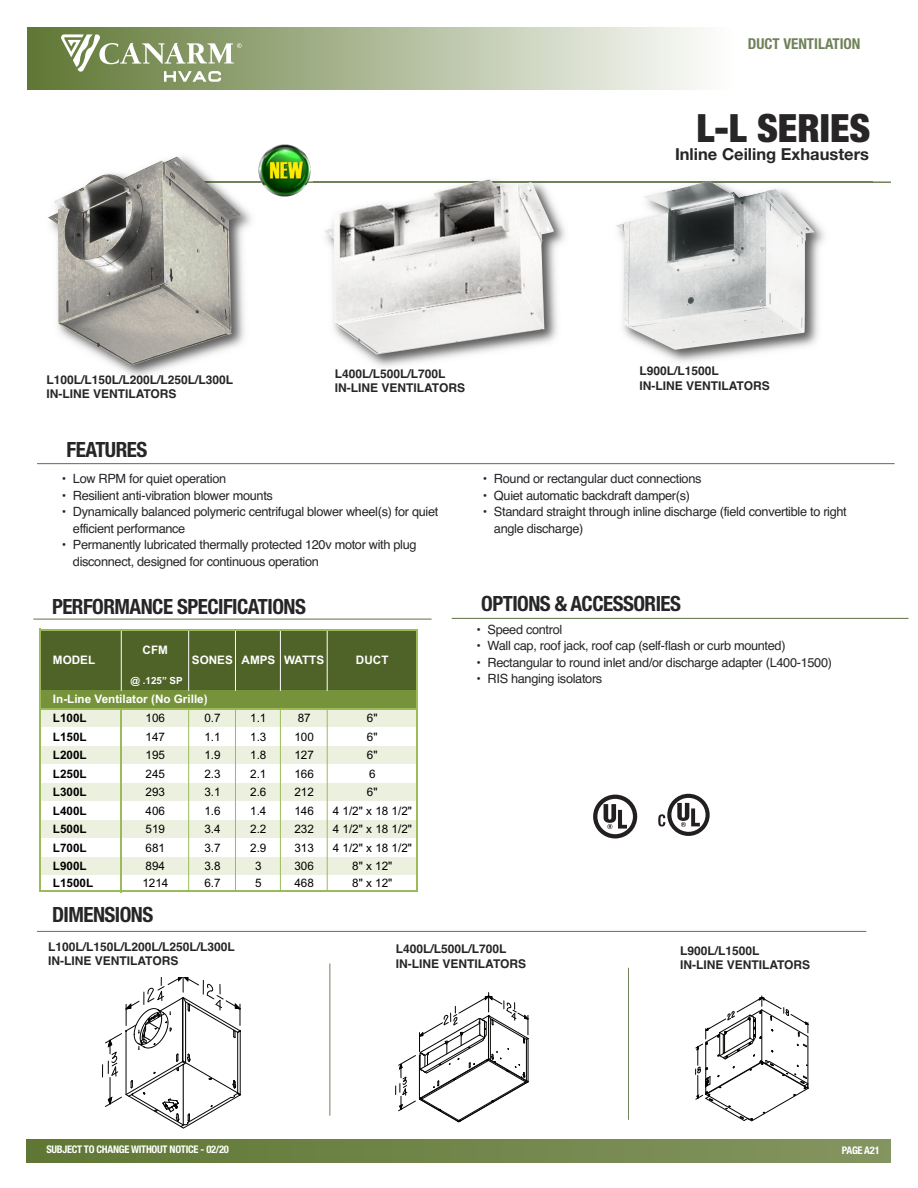
<style>
.page{position:relative;width:918px;height:1188px;background:#fff}
.page>*{position:absolute;margin:0;border:0;box-sizing:border-box;transform-origin:0 0}
.t1{font:900 condensed 39px "Helvetica Neue";color:#272526}
.t2{font:700 condensed 21px "Helvetica Neue";letter-spacing:-.025em;color:#272526}
.t3{font:700 16.5px "Helvetica Neue";color:#272526}
.t4{font:700 condensed 15px "Helvetica Neue";color:#70825a}
.t5{font:12.75px/16.5px "Helvetica";letter-spacing:-.025em;color:#272526}
.t6{font:700 12px/14.4px "Helvetica";color:#272526}
.t7{font:11.7px "Arial MT+T42";color:#000}
.t8{font:11.7px "Arial Bold MT+T42";color:#fff}
.t9{font:11.7px "Arial Bold MT+T42";color:#000}
.t10{font:700 condensed 10.5px "Helvetica Neue";letter-spacing:-.025em;color:#fff}
.t11{font:9.9px "Arial Bold MT+T42";color:#fff}
</style>
<div class="page">
<div style="left:27px;top:1139px;width:864px;height:23px;background:linear-gradient(to right,#5f7734,#849561)"></div>
<div style="left:27px;top:27px;width:705px;height:62px;background:linear-gradient(to right,#5f7733,#fefefd)"></div>
<svg style="left:61px;top:34px;width:181px;height:48px;background:#96a67a"></svg>
<hr style="left:140px;top:181px;width:751px;height:2px;background:#70825a">
<hr style="left:37px;top:463px;width:858px;height:1px;background:#70825a">
<hr style="left:452px;top:618px;width:456px;height:1px;background:#70825a">
<div style="left:40px;top:630px;width:377px;height:61px;background:#4f6228"></div>
<div style="left:40px;top:691px;width:377px;height:18px;background:#76933c"></div>
<div style="left:40px;top:709px;width:377px;height:19px;background:#ebf1de"></div>
<div style="left:40px;top:746px;width:377px;height:19px;background:#ebf1de"></div>
<div style="left:40px;top:783px;width:377px;height:19px;background:#ebf1de"></div>
<div style="left:40px;top:820px;width:377px;height:19px;background:#ebf1de"></div>
<div style="left:40px;top:838px;width:377px;height:19px;background:#fff"></div>
<div style="left:40px;top:857px;width:377px;height:19px;background:#ebf1de"></div>
<div style="left:40px;top:875px;width:377px;height:16px;background:#fff"></div>
<hr style="left:121px;top:631px;width:1px;height:60px;background:#fff">
<hr style="left:188px;top:631px;width:1px;height:60px;background:#fff">
<hr style="left:235px;top:631px;width:1px;height:60px;background:#fff">
<hr style="left:280px;top:631px;width:1px;height:60px;background:#fff">
<hr style="left:327px;top:631px;width:1px;height:60px;background:#fff">
<hr style="left:39px;top:629px;width:2px;height:263px;background:#9bbb59">
<hr style="left:120px;top:710px;width:2px;height:182px;background:#9bbb59">
<hr style="left:188px;top:710px;width:1px;height:180px;background:#9bbb59">
<hr style="left:235px;top:710px;width:1px;height:180px;background:#9bbb59">
<hr style="left:280px;top:710px;width:1px;height:180px;background:#9bbb59">
<hr style="left:327px;top:710px;width:1px;height:180px;background:#9bbb59">
<hr style="left:416px;top:631px;width:2px;height:261px;background:#9bbb59">
<hr style="left:41px;top:629px;width:377px;height:2px;background:#9bbb59">
<hr style="left:41px;top:708px;width:377px;height:2px;background:#9bbb59">
<hr style="left:41px;top:890px;width:377px;height:2px;background:#9bbb59">
<hr style="left:37px;top:931px;width:829px;height:1px;background:#70825a">
<hr style="left:33px;top:619px;width:399px;height:1px;background:#70825a">
<div style="left:593px;top:795px;width:44px;height:43px;border:4px solid #231f20;border-radius:50%"></div>
<svg style="left:604px;top:804px;width:23px;height:25px"></svg>
<div style="left:667px;top:794px;width:43px;height:42px;border:4px solid #231f20;border-radius:50%"></div>
<svg style="left:677px;top:803px;width:23px;height:24px"></svg>
<svg style="left:658px;top:814px;width:7px;height:13px"></svg>
<hr style="left:330px;top:964px;width:1px;height:152px;background:#70825a">
<hr style="left:628px;top:968px;width:1px;height:152px;background:#70825a">
<img style="left:115px;top:156px;width:136px;height:220px">
<img style="left:241px;top:181px;width:10px;height:2px">
<img style="left:48px;top:157px;width:193px;height:209px">
<img style="left:362px;top:179px;width:203px;height:188px">
<img style="left:325px;top:180px;width:229px;height:174px">
<img style="left:654px;top:220px;width:170px;height:142px">
<img style="left:616px;top:181px;width:198px;height:169px">
<svg style="left:102px;top:978px;width:139px;height:151px"></svg>
<svg style="left:395px;top:993px;width:134px;height:130px"></svg>
<svg style="left:695px;top:996px;width:114px;height:126px"></svg>
<img style="left:258px;top:144px;width:53px;height:53px;border-radius:50%">
<p class="t4" style="left:748px;top:35px;width:114px">DUCT VENTILATION</p>
<h1 class="t1" style="left:696px;top:105px;width:176px">L-L SERIES</h1>
<p class="t3" style="left:675px;top:149px;width:195px">Inline Ceiling Exhausters</p>
<p class="t6" style="left:46px;top:373px;width:188px">L100L/L150L/L200L/L250L/L300L<br>IN-LINE VENTILATORS</p>
<p class="t6" style="left:335px;top:367px;width:132px">L400L/L500L/L700L<br>IN-LINE VENTILATORS</p>
<p class="t6" style="left:639px;top:365px;width:132px">L900L/L1500L<br>IN-LINE VENTILATORS</p>
<h2 class="t2" style="left:67px;top:437px;width:82px">FEATURES</h2>
<p class="t5" style="left:62px;top:472px;width:166px">• Low RPM for quiet operation</p>
<p class="t5" style="left:62px;top:488px;width:213px">• Resilient anti-vibration blower mounts</p>
<p class="t5" style="left:73px;top:505px;width:367px;text-indent:-11px">• Dynamically balanced polymeric centrifugal blower wheel(s) for quiet efficient performance</p>
<p class="t5" style="left:73px;top:538px;width:345px;text-indent:-11px">• Permanently lubricated thermally protected 120v motor with plug disconnect, designed for continuous operation</p>
<h2 class="t2" style="left:52px;top:594px;width:255px">PERFORMANCE SPECIFICATIONS</h2>
<p class="t8" style="left:143px;top:645px;width:27px">CFM</p>
<p class="t11" style="left:131px;top:677px;width:54px">@ .125” SP</p>
<p class="t8" style="left:53px;top:656px;width:44px">MODEL</p>
<p class="t8" style="left:192px;top:656px;width:134px">SONES AMPS WATTS</p>
<p class="t8" style="left:356px;top:656px;width:34px">DUCT</p>
<p class="t8" style="left:53px;top:695px;width:156px">In-Line Ventilator (No Grille)</p>
<p class="t9" style="left:53px;top:714px;width:35px">L100L</p>
<p class="t7" style="left:146px;top:714px;width:21px">106</p>
<p class="t7" style="left:204px;top:714px;width:18px">0.7</p>
<p class="t7" style="left:250px;top:714px;width:18px">1.1</p>
<p class="t7" style="left:298px;top:714px;width:15px">87</p>
<p class="t7" style="left:367px;top:714px;width:12px">6"</p>
<p class="t9" style="left:53px;top:732px;width:35px">L150L</p>
<p class="t7" style="left:146px;top:732px;width:21px">147</p>
<p class="t7" style="left:204px;top:732px;width:18px">1.1</p>
<p class="t7" style="left:250px;top:732px;width:18px">1.3</p>
<p class="t7" style="left:294px;top:732px;width:21px">100</p>
<p class="t7" style="left:367px;top:732px;width:12px">6"</p>
<p class="t9" style="left:53px;top:751px;width:35px">L200L</p>
<p class="t7" style="left:146px;top:751px;width:21px">195</p>
<p class="t7" style="left:204px;top:751px;width:18px">1.9</p>
<p class="t7" style="left:250px;top:751px;width:18px">1.8</p>
<p class="t7" style="left:294px;top:751px;width:21px">127</p>
<p class="t7" style="left:367px;top:751px;width:12px">6"</p>
<p class="t9" style="left:53px;top:769px;width:35px">L250L</p>
<p class="t7" style="left:146px;top:769px;width:21px">245</p>
<p class="t7" style="left:204px;top:769px;width:18px">2.3</p>
<p class="t7" style="left:250px;top:769px;width:18px">2.1</p>
<p class="t7" style="left:294px;top:769px;width:21px">166</p>
<p class="t7" style="left:369px;top:769px;width:8px">6</p>
<p class="t9" style="left:53px;top:788px;width:35px">L300L</p>
<p class="t7" style="left:146px;top:788px;width:21px">293</p>
<p class="t7" style="left:204px;top:788px;width:18px">3.1</p>
<p class="t7" style="left:250px;top:788px;width:18px">2.6</p>
<p class="t7" style="left:294px;top:788px;width:21px">212</p>
<p class="t7" style="left:367px;top:788px;width:12px">6"</p>
<p class="t9" style="left:53px;top:806px;width:35px">L400L</p>
<p class="t7" style="left:146px;top:806px;width:21px">406</p>
<p class="t7" style="left:204px;top:806px;width:18px">1.6</p>
<p class="t7" style="left:250px;top:806px;width:18px">1.4</p>
<p class="t7" style="left:294px;top:806px;width:21px">146</p>
<p class="t7" style="left:333px;top:806px;width:81px">4 1/2" x 18 1/2"</p>
<p class="t9" style="left:53px;top:825px;width:35px">L500L</p>
<p class="t7" style="left:146px;top:825px;width:21px">519</p>
<p class="t7" style="left:204px;top:825px;width:18px">3.4</p>
<p class="t7" style="left:250px;top:825px;width:18px">2.2</p>
<p class="t7" style="left:294px;top:825px;width:21px">232</p>
<p class="t7" style="left:333px;top:825px;width:81px">4 1/2" x 18 1/2"</p>
<p class="t9" style="left:53px;top:843px;width:35px">L700L</p>
<p class="t7" style="left:146px;top:843px;width:21px">681</p>
<p class="t7" style="left:204px;top:843px;width:18px">3.7</p>
<p class="t7" style="left:250px;top:843px;width:18px">2.9</p>
<p class="t7" style="left:294px;top:843px;width:21px">313</p>
<p class="t7" style="left:333px;top:843px;width:81px">4 1/2" x 18 1/2"</p>
<p class="t9" style="left:53px;top:862px;width:35px">L900L</p>
<p class="t7" style="left:146px;top:862px;width:21px">894</p>
<p class="t7" style="left:204px;top:862px;width:18px">3.8</p>
<p class="t7" style="left:255px;top:862px;width:8px">3</p>
<p class="t7" style="left:294px;top:862px;width:21px">306</p>
<p class="t7" style="left:352px;top:862px;width:42px">8" x 12"</p>
<p class="t9" style="left:53px;top:879px;width:42px">L1500L</p>
<p class="t7" style="left:142px;top:879px;width:28px">1214</p>
<p class="t7" style="left:204px;top:879px;width:18px">6.7</p>
<p class="t7" style="left:255px;top:879px;width:8px">5</p>
<p class="t7" style="left:294px;top:879px;width:21px">468</p>
<p class="t7" style="left:352px;top:879px;width:42px">8" x 12"</p>
<h2 class="t2" style="left:52px;top:903px;width:103px">DIMENSIONS</h2>
<p class="t5" style="left:483px;top:472px;width:220px">• Round or rectangular duct connections</p>
<p class="t5" style="left:483px;top:488px;width:209px">• Quiet automatic backdraft damper(s)</p>
<p class="t5" style="left:494px;top:505px;width:354px;text-indent:-11px">• Standard straight through inline discharge (field convertible to right angle discharge)</p>
<h2 class="t2" style="left:481px;top:592px;width:201px">OPTIONS &amp; ACCESSORIES</h2>
<p class="t5" style="left:477px;top:622px;width:87px">• Speed control</p>
<p class="t5" style="left:477px;top:639px;width:311px">• Wall cap, roof jack, roof cap (self-flash or curb mounted)</p>
<p class="t5" style="left:477px;top:655px;width:357px">• Rectangular to round inlet and/or discharge adapter (L400-1500)</p>
<p class="t5" style="left:477px;top:672px;width:127px">• RIS hanging isolators</p>
<p class="t6" style="left:48px;top:940px;width:188px">L100L/L150L/L200L/L250L/L300L<br>IN-LINE VENTILATORS</p>
<p class="t6" style="left:396px;top:943px;width:132px">L400L/L500L/L700L<br>IN-LINE VENTILATORS</p>
<p class="t6" style="left:680px;top:945px;width:132px">L900L/L1500L<br>IN-LINE VENTILATORS</p>
<p class="t10" style="left:46px;top:1143px;width:184px">SUBJECT TO CHANGE WITHOUT NOTICE - 02/20</p>
<p class="t10" style="left:842px;top:1145px;width:40px">PAGE A21</p>
</div>
